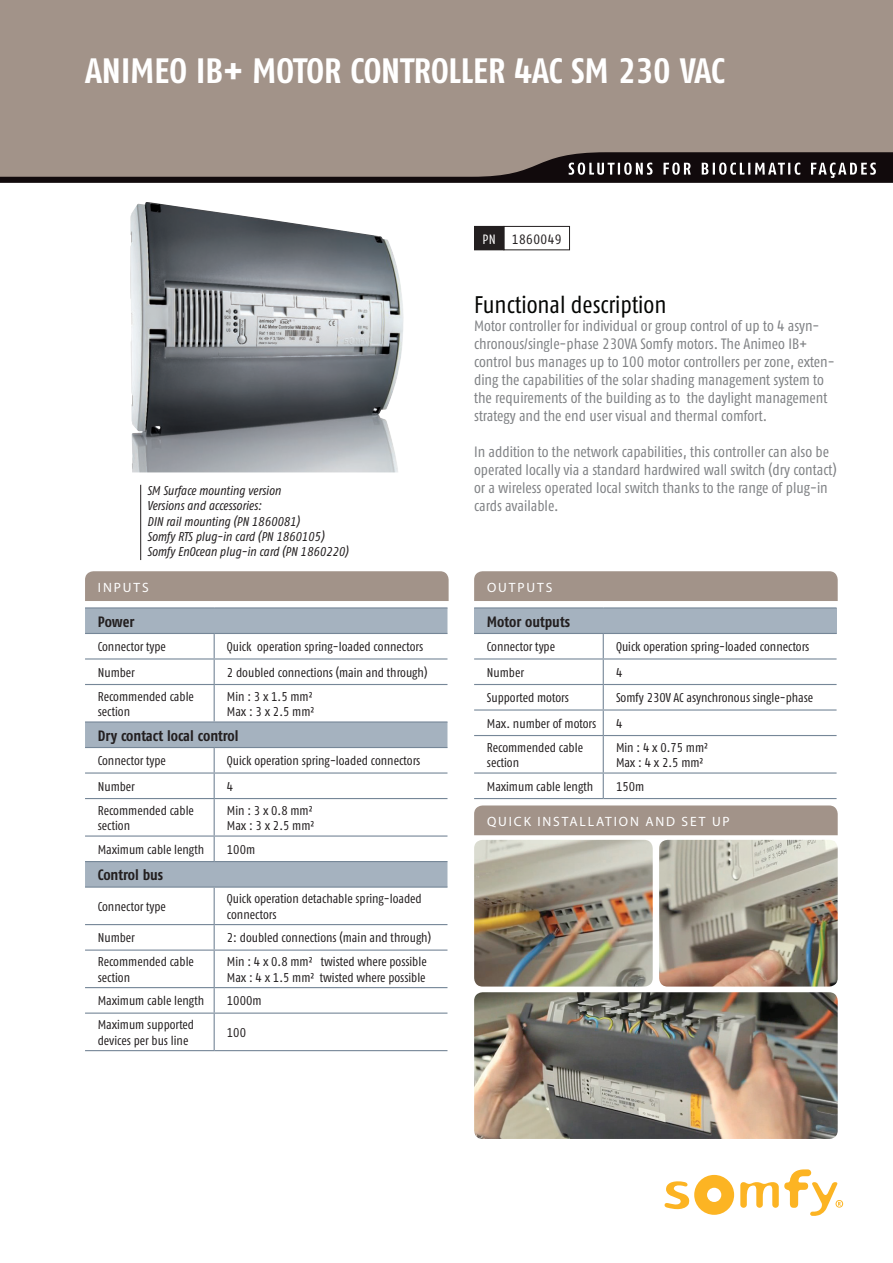
<style>
.page{position:relative;width:893px;height:1263px;background:#fff}
.page>*{position:absolute;margin:0;border:0;box-sizing:border-box;transform-origin:0 0}
.t1{font:35.25px "Fago Co Bold Tf";color:#fff}
.t2{font:24px "Fago Co Regular Tf";color:#040503}
.t3{font:15px/18px "Fago Co Regular Tf";color:#808285}
.t4{font:15px "Fago Co Bold Tf";color:#231f20}
.t5{font:13.5px "Myriad Pro";letter-spacing:.14em;color:#fff}
.t6{font:13.5px "Fago Co Regular Tf";letter-spacing:.03em;color:#231f20}
.t7{font:12.75px/15.3px "Fago Co Regular Tf";color:#231f20}
.t8{font:italic 12.75px/15.3px "Fago Co Regular Tf";color:#231f20}
.s1{color:#fff}
</style>
<div class="page">
<svg style="left:664px;top:1175px;width:70px;height:40px"></svg>
<svg style="left:740px;top:1169px;width:103px;height:47px"></svg>
<div style="left:0;top:0;width:893px;height:180px;background:#a29389"></div>
<img style="left:130px;top:202px;width:274px;height:270px">
<svg style="left:0;top:152px;width:893px;height:31px"></svg>
<img style="left:474px;top:840px;width:179px;height:146px">
<img style="left:659px;top:840px;width:179px;height:146px">
<img style="left:474px;top:992px;width:364px;height:147px">
<svg style="left:85px;top:608px;width:362px;height:278px"></svg>
<hr style="left:85px;top:633px;width:129px;height:1px;background:#768798">
<hr style="left:214px;top:633px;width:233px;height:1px;background:#768798">
<hr style="left:85px;top:658px;width:129px;height:1px;background:#768798">
<hr style="left:214px;top:658px;width:233px;height:1px;background:#768798">
<svg style="left:214px;top:634px;width:1px;height:50px"></svg>
<hr style="left:85px;top:684px;width:129px;height:1px;background:#768798">
<hr style="left:214px;top:684px;width:233px;height:1px;background:#768798">
<hr style="left:214px;top:685px;width:1px;height:36px;background:#768798">
<hr style="left:85px;top:747px;width:129px;height:1px;background:#768798">
<hr style="left:214px;top:747px;width:233px;height:1px;background:#768798">
<hr style="left:85px;top:772px;width:129px;height:2px;background:#768798">
<hr style="left:214px;top:772px;width:233px;height:2px;background:#768798">
<svg style="left:214px;top:748px;width:1px;height:50px"></svg>
<hr style="left:85px;top:798px;width:129px;height:1px;background:#768798">
<hr style="left:214px;top:798px;width:233px;height:1px;background:#768798">
<hr style="left:214px;top:799px;width:1px;height:36px;background:#768798">
<hr style="left:85px;top:835px;width:129px;height:2px;background:#768798">
<hr style="left:214px;top:835px;width:233px;height:2px;background:#768798">
<svg style="left:214px;top:837px;width:1px;height:24px"></svg>
<hr style="left:85px;top:886px;width:129px;height:2px;background:#768798">
<hr style="left:214px;top:886px;width:233px;height:2px;background:#768798">
<hr style="left:214px;top:888px;width:1px;height:36px;background:#768798">
<hr style="left:85px;top:924px;width:129px;height:1px;background:#768798">
<hr style="left:214px;top:924px;width:233px;height:1px;background:#768798">
<svg style="left:214px;top:925px;width:1px;height:24px"></svg>
<hr style="left:85px;top:949px;width:129px;height:2px;background:#768798">
<hr style="left:214px;top:949px;width:233px;height:2px;background:#768798">
<hr style="left:214px;top:951px;width:1px;height:36px;background:#768798">
<hr style="left:85px;top:987px;width:129px;height:1px;background:#768798">
<hr style="left:214px;top:987px;width:233px;height:1px;background:#768798">
<svg style="left:214px;top:988px;width:1px;height:24px"></svg>
<hr style="left:214px;top:1014px;width:1px;height:36px;background:#768798">
<hr style="left:85px;top:1050px;width:129px;height:1px;background:#768798">
<hr style="left:214px;top:1050px;width:233px;height:1px;background:#768798">
<hr style="left:85px;top:607px;width:129px;height:1px;background:#768798">
<hr style="left:214px;top:607px;width:233px;height:1px;background:#768798">
<hr style="left:85px;top:721px;width:129px;height:1px;background:#768798">
<hr style="left:214px;top:721px;width:233px;height:1px;background:#768798">
<hr style="left:85px;top:861px;width:129px;height:1px;background:#768798">
<hr style="left:214px;top:861px;width:233px;height:1px;background:#768798">
<hr style="left:85px;top:1012px;width:129px;height:2px;background:#768798">
<hr style="left:214px;top:1012px;width:233px;height:2px;background:#768798">
<div style="left:503px;top:226px;width:67px;height:24px;border:1px solid #231f20"></div>
<div style="left:474px;top:226px;width:30px;height:24px;background:#231f20"></div>
<hr style="left:140px;top:485px;width:1px;height:75px;background:#231f20">
<div style="left:474px;top:571px;width:364px;height:30px;background:#a29389"></div>
<div style="left:474px;top:608px;width:363px;height:25px;background:#a5b2bf"></div>
<hr style="left:474px;top:633px;width:129px;height:1px;background:#768798">
<hr style="left:603px;top:633px;width:234px;height:1px;background:#768798">
<hr style="left:474px;top:658px;width:129px;height:1px;background:#768798">
<hr style="left:603px;top:658px;width:234px;height:1px;background:#768798">
<hr style="left:474px;top:684px;width:129px;height:1px;background:#768798">
<hr style="left:603px;top:684px;width:234px;height:1px;background:#768798">
<hr style="left:474px;top:709px;width:129px;height:1px;background:#768798">
<hr style="left:603px;top:709px;width:234px;height:1px;background:#768798">
<svg style="left:603px;top:634px;width:1px;height:101px"></svg>
<hr style="left:474px;top:735px;width:129px;height:1px;background:#768798">
<hr style="left:603px;top:735px;width:234px;height:1px;background:#768798">
<hr style="left:603px;top:736px;width:1px;height:36px;background:#768798">
<hr style="left:474px;top:772px;width:129px;height:2px;background:#768798">
<hr style="left:603px;top:772px;width:234px;height:2px;background:#768798">
<svg style="left:603px;top:774px;width:1px;height:24px"></svg>
<hr style="left:474px;top:607px;width:129px;height:1px;background:#768798">
<hr style="left:603px;top:607px;width:234px;height:1px;background:#768798">
<hr style="left:474px;top:798px;width:129px;height:1px;background:#768798">
<hr style="left:603px;top:798px;width:234px;height:1px;background:#768798">
<div style="left:85px;top:571px;width:364px;height:30px;background:#a29389"></div>
<div style="left:474px;top:805px;width:364px;height:30px;background:#a29389"></div>
<h1 class="t1" style="left:85px;top:50px;width:641px">ANIMEO IB+ MOTOR CONTROLLER 4AC SM 230 VAC</h1>
<p class="t8" style="left:147px;top:483px;width:203px">SM Surface mounting version<br>Versions and accessories:<br>DIN rail mounting (PN 1860081)<br>Somfy RTS plug-in card (PN 1860105)<br>Somfy EnOcean plug-in card (PN 1860220)</p>
<p class="t5" style="left:98px;top:579px;width:52px">INPUTS</p>
<p class="t4" style="left:98px;top:613px;width:38px">Power</p>
<p class="t7" style="left:98px;top:639px;width:70px">Connector type</p>
<p class="t7" style="left:227px;top:639px;width:198px">Quick operation spring-loaded connectors</p>
<p class="t7" style="left:98px;top:665px;width:39px">Number</p>
<p class="t7" style="left:227px;top:665px;width:202px">2 doubled connections (main and through)</p>
<p class="t7" style="left:98px;top:688px;width:98px">Recommended cable section</p>
<p class="t7" style="left:227px;top:688px;width:89px">Min : 3 x 1.5 mm²<br>Max : 3 x 2.5 mm²</p>
<p class="t4" style="left:98px;top:727px;width:142px">Dry contact local control</p>
<p class="t7" style="left:98px;top:753px;width:70px">Connector type</p>
<p class="t7" style="left:227px;top:753px;width:195px">Quick operation spring-loaded connectors</p>
<p class="t7" style="left:98px;top:779px;width:39px">Number</p>
<p class="t7" style="left:227px;top:779px;width:8px">4</p>
<p class="t7" style="left:98px;top:802px;width:98px">Recommended cable section</p>
<p class="t7" style="left:227px;top:802px;width:89px">Min : 3 x 0.8 mm²<br>Max : 3 x 2.5 mm²</p>
<p class="t7" style="left:98px;top:842px;width:108px">Maximum cable length</p>
<p class="t7" style="left:227px;top:842px;width:30px">100m</p>
<p class="t4" style="left:98px;top:866px;width:67px">Control bus</p>
<p class="t7" style="left:98px;top:899px;width:70px">Connector type</p>
<p class="t7" style="left:227px;top:891px;width:196px">Quick operation detachable spring-loaded connectors</p>
<p class="t7" style="left:98px;top:930px;width:39px">Number</p>
<p class="t7" style="left:227px;top:930px;width:206px">2: doubled connections (main and through)</p>
<p class="t7" style="left:98px;top:954px;width:98px">Recommended cable section</p>
<p class="t7" style="left:227px;top:954px;width:201px">Min : 4 x 0.8 mm² twisted where possible<br>Max : 4 x 1.5 mm² twisted where possible</p>
<p class="t7" style="left:98px;top:993px;width:108px">Maximum cable length</p>
<p class="t7" style="left:227px;top:993px;width:36px">1000m</p>
<p class="t7" style="left:98px;top:1017px;width:98px">Maximum supported devices per bus line</p>
<p class="t7" style="left:227px;top:1025px;width:21px">100</p>
<p class="t6" style="left:482px;top:231px;width:81px"><span class="s1">PN</span> 1860049</p>
<h2 class="t2" style="left:474px;top:291px;width:194px">Functional description</h2>
<p class="t3" style="left:474px;top:316px;width:362px">Motor controller for individual or group control of up to 4 asyn&shy;chronous/single-phase 230VA Somfy motors. The Animeo IB+ control bus manages up to 100 motor controllers per zone, exten&shy;ding the capabilities of the solar shading management system to the requirements of the building as to the daylight management strategy and the end user visual and thermal comfort.</p>
<p class="t3" style="left:474px;top:442px;width:364px">In addition to the network capabilities, this controller can also be operated locally via a standard hardwired wall switch (dry contact) or a wireless operated local switch thanks to the range of plug-in cards available.</p>
<p class="t5" style="left:487px;top:579px;width:67px">OUTPUTS</p>
<p class="t4" style="left:487px;top:613px;width:85px">Motor outputs</p>
<p class="t7" style="left:487px;top:639px;width:70px">Connector type</p>
<p class="t7" style="left:616px;top:639px;width:195px">Quick operation spring-loaded connectors</p>
<p class="t7" style="left:487px;top:665px;width:39px">Number</p>
<p class="t7" style="left:616px;top:665px;width:8px">4</p>
<p class="t7" style="left:487px;top:690px;width:83px">Supported motors</p>
<p class="t7" style="left:616px;top:690px;width:199px">Somfy 230V AC asynchronous single-phase</p>
<p class="t7" style="left:487px;top:716px;width:111px">Max. number of motors</p>
<p class="t7" style="left:616px;top:716px;width:8px">4</p>
<p class="t7" style="left:487px;top:739px;width:98px">Recommended cable section</p>
<p class="t7" style="left:616px;top:739px;width:93px">Min : 4 x 0.75 mm²<br>Max : 4 x 2.5 mm²</p>
<p class="t7" style="left:487px;top:779px;width:108px">Maximum cable length</p>
<p class="t7" style="left:616px;top:779px;width:30px">150m</p>
<p class="t5" style="left:487px;top:813px;width:244px">QUICK INSTALLATION AND SET UP</p>
</div>
